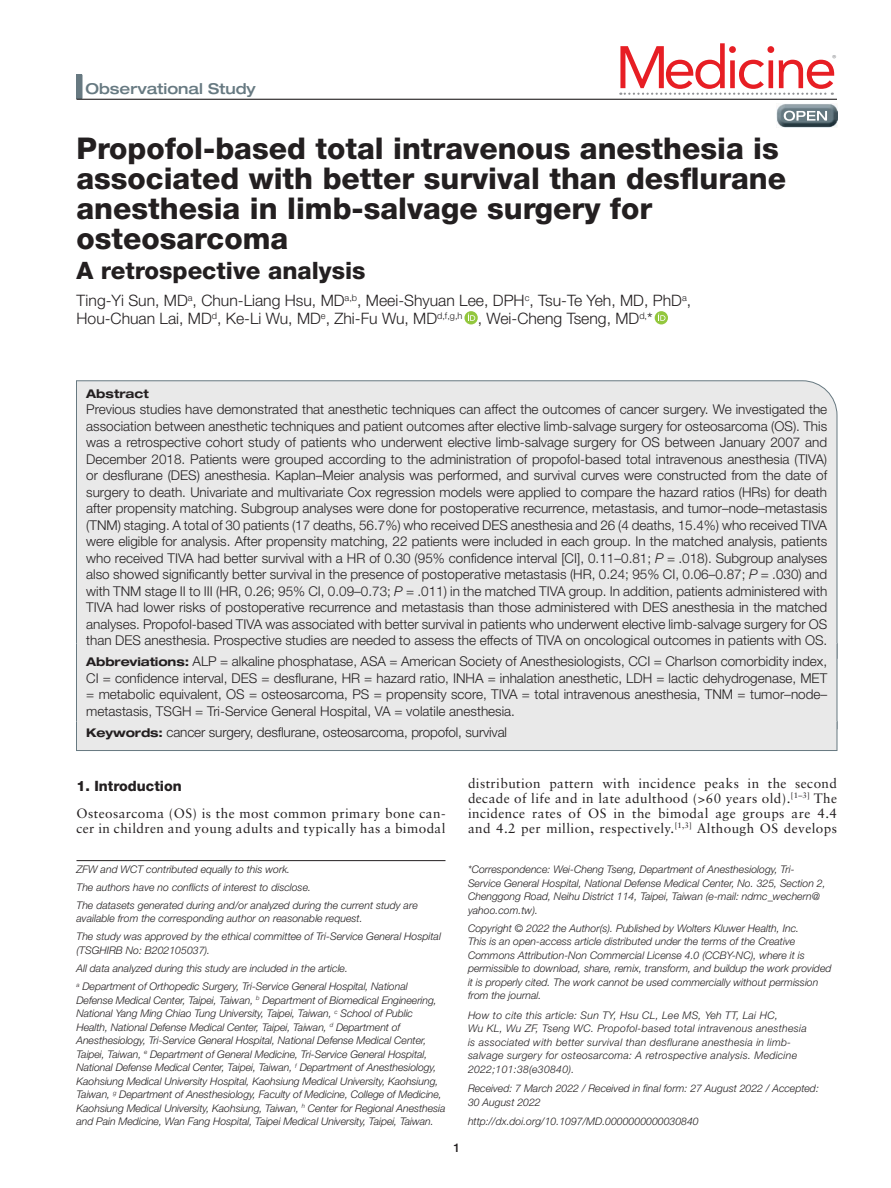
<style>
.page{position:relative;width:891px;height:1188px;background:#fff}
.page>*{position:absolute;margin:0;border:0;box-sizing:border-box;transform-origin:0 0}
.t1{font:59.4px "Avenir";letter-spacing:-.06em;color:#e71e24}
.t2{font:800 30px/30px "Helvetica Neue LT Std";color:#231f20}
.t3{font:800 24px "Helvetica Neue LT Std";color:#231f20}
.t4{font:300 15.75px/18px "Helvetica Neue LT Std";color:#231f20}
.t5{font:500 expanded 15px "Helvetica Neue LT Std";color:#667981}
.t6{font:800 14.25px "Helvetica Neue LT Std";color:#231f20}
.t7{font:300 13.5px/16.5px "Helvetica Neue LT Std";color:#231f20;text-align:justify}
.t8{font:13.5px/15px "Sabon LT Std";letter-spacing:.03em;color:#231f20}
.t9{font:700 expanded 12px "Helvetica Neue LT Std";color:#231f20}
.t10{font:500 12px "Helvetica Neue LT Std";color:#231f20}
.t11{font:italic 300 10.5px/13.5px "Helvetica Neue LT Std";color:#231f20}
.t12{font:italic 300 10.5px/13.5px "Helvetica Neue LT Std";letter-spacing:.025em;color:#231f20}
.t13{font:500 10.35px "Akzidenz Grotesk BE";color:#909295}
.s1{font-style:italic}
.s2{font-weight:700;font-stretch:expanded;font-size:12px}
</style>
<div class="page">
<div style="left:76px;top:74px;width:6px;height:25px;background:#677981"></div>
<hr style="left:76px;top:99px;width:761px;height:1px;background:#231f20">
<img style="left:776px;top:104px;width:61px;height:24px">
<svg style="left:784px;top:111px;width:43px;height:10px"></svg>
<svg style="left:620px;top:93px;width:213px;height:2px"></svg>
<div style="left:76px;top:380px;width:762px;height:279px;background:#e9e9e9"></div>
<div style="left:76px;top:643px;width:761px;height:87px;background:#e9e9e9"></div>
<div style="left:76px;top:721px;width:761px;height:30px;background:#e9e9e9"></div>
<div style="left:76px;top:721px;width:761px;height:30px;border:1px solid #677981"></div>
<svg style="left:464px;top:311px;width:14px;height:13px"></svg>
<svg style="left:468px;top:314px;width:7px;height:7px"></svg>
<svg style="left:655px;top:311px;width:13px;height:13px"></svg>
<svg style="left:658px;top:314px;width:7px;height:7px"></svg>
<hr style="left:76px;top:860px;width:370px;height:1px;background:#231f20">
<p class="t5" style="left:86px;top:80px;width:172px">Observational Study</p>
<h1 class="t1" style="left:615px;top:33px;width:223px">Medicine</h1>
<p class="t13" style="left:832px;top:52px;width:6px">®</p>
<h2 class="t2" style="left:76px;top:134px;width:711px">Propofol-based total intravenous anesthesia is associated with better survival than desflurane anesthesia in limb-salvage surgery for osteosarcoma</h2>
<h3 class="t3" style="left:76px;top:257px;width:290px">A retrospective analysis</h3>
<p class="t4" style="left:76px;top:291px;width:616px">Ting-Yi Sun, MD<sup>a</sup>, Chun-Liang Hsu, MD<sup>a,b</sup>, Meei-Shyuan Lee, DPH<sup>c</sup>, Tsu-Te Yeh, MD, PhD<sup>a</sup>,<br>Hou-Chuan Lai, MD<sup>d</sup>, Ke-Li Wu, MD<sup>e</sup>, Zhi-Fu Wu, MD<sup>d,f,g,h</sup> , Wei-Cheng Tseng, MD<sup>d,</sup>*</p>
<p class="t9" style="left:86px;top:386px;width:64px">Abstract</p>
<p class="t7" style="left:86px;top:401px;width:743px">Previous studies have demonstrated that anesthetic techniques can affect the outcomes of cancer surgery. We investigated the association between anesthetic techniques and patient outcomes after elective limb-salvage surgery for osteosarcoma (OS). This was a retrospective cohort study of patients who underwent elective limb-salvage surgery for OS between January 2007 and December 2018. Patients were grouped according to the administration of propofol-based total intravenous anesthesia (TIVA) or desflurane (DES) anesthesia. Kaplan–Meier analysis was performed, and survival curves were constructed from the date of surgery to death. Univariate and multivariate Cox regression models were applied to compare the hazard ratios (HRs) for death after propensity matching. Subgroup analyses were done for postoperative recurrence, metastasis, and tumor–node–metastasis (TNM) staging. A total of 30 patients (17 deaths, 56.7%) who received DES anesthesia and 26 (4 deaths, 15.4%) who received TIVA were eligible for analysis. After propensity matching, 22 patients were included in each group. In the matched analysis, patients who received TIVA had better survival with a HR of 0.30 (95% confidence interval [CI], 0.11–0.81; <span class="s1">P</span> = .018). Subgroup analyses also showed significantly better survival in the presence of postoperative metastasis (HR, 0.24; 95% CI, 0.06–0.87; <span class="s1">P</span> = .030) and with TNM stage II to III (HR, 0.26; 95% CI, 0.09–0.73; <span class="s1">P</span> = .011) in the matched TIVA group. In addition, patients administered with TIVA had lower risks of postoperative recurrence and metastasis than those administered with DES anesthesia in the matched analyses. Propofol-based TIVA was associated with better survival in patients who underwent elective limb-salvage surgery for OS than DES anesthesia. Prospective studies are needed to assess the effects of TIVA on oncological outcomes in patients with OS.</p>
<p class="t7" style="left:86px;top:653px;width:743px"><span class="s2">Abbreviations:</span> ALP = alkaline phosphatase, ASA = American Society of Anesthesiologists, CCI = Charlson comorbidity index, CI = confidence interval, DES = desflurane, HR = hazard ratio, INHA = inhalation anesthetic, LDH = lactic dehydrogenase, MET = metabolic equivalent, OS = osteosarcoma, PS = propensity score, TIVA = total intravenous anesthesia, TNM = tumor–node– metastasis, TSGH = Tri-Service General Hospital, VA = volatile anesthesia.</p>
<p class="t7" style="left:86px;top:724px;width:422px"><span class="s2">Keywords:</span> cancer surgery, desflurane, osteosarcoma, propofol, survival</p>
<p class="t6" style="left:76px;top:777px;width:107px">1. Introduction</p>
<p class="t8" style="left:76px;top:806px;width:371px">Osteosarcoma (OS) is the most common primary bone can&shy;cer in children and young adults and typically has a bimodal</p>
<p class="t8" style="left:468px;top:776px;width:371px;text-align:justify">distribution pattern with incidence peaks in the second decade of life and in late adulthood (&gt;60 years old).<sup>[1–3]</sup> The incidence rates of OS in the bimodal age groups are 4.4 and 4.2 per million, respectively.<sup>[1,3]</sup> Although OS develops</p>
<p class="t11" style="left:76px;top:860px;width:343px;line-height:18px">ZFW and WCT contributed equally to this work.<br>The authors have no conflicts of interest to disclose.<br>The datasets generated during and/or analyzed during the current study are</p>
<p class="t11" style="left:76px;top:910px;width:366px;line-height:18px">available from the corresponding author on reasonable request.<br>The study was approved by the ethical committee of Tri-Service General Hospital</p>
<p class="t11" style="left:76px;top:941px;width:333px;line-height:18px">(TSGHIRB No: B202105037).<br>All data analyzed during this study are included in the article.<br><sup>a</sup> Department of Orthopedic Surgery, Tri-Service General Hospital, National</p>
<p class="t11" style="left:76px;top:993px;width:371px">Defense Medical Center, Taipei, Taiwan, <sup>b</sup> Department of Biomedical Engineering, National Yang Ming Chiao Tung University, Taipei, Taiwan, <sup>c</sup> School of Public Health, National Defense Medical Center, Taipei, Taiwan, <sup>d</sup> Department of Anesthesiology, Tri-Service General Hospital, National Defense Medical Center, Taipei, Taiwan, <sup>e</sup> Department of General Medicine, Tri-Service General Hospital, National Defense Medical Center, Taipei, Taiwan, <sup>f</sup> Department of Anesthesiology, Kaohsiung Medical University Hospital, Kaohsiung Medical University, Kaohsiung, Taiwan, <sup>g</sup> Department of Anesthesiology, Faculty of Medicine, College of Medicine, Kaohsiung Medical University, Kaohsiung, Taiwan, <sup>h</sup> Center for Regional Anesthesia and Pain Medicine, Wan Fang Hospital, Taipei Medical University, Taipei, Taiwan.</p>
<p class="t10" style="left:453px;top:1140px;width:8px">1</p>
<p class="t11" style="left:468px;top:862px;width:359px">*Correspondence: Wei-Cheng Tseng, Department of Anesthesiology, Tri-Service General Hospital, National Defense Medical Center, No. 325, Section 2, Chenggong Road, Neihu District 114, Taipei, Taiwan (e-mail: ndmc_wechern@ yahoo.com.tw).</p>
<p class="t11" style="left:468px;top:921px;width:365px">Copyright © 2022 the Author(s). Published by Wolters Kluwer Health, Inc.<br>This is an open-access article distributed under the terms of the Creative Commons Attribution-Non Commercial License 4.0 (CCBY-NC), where it is permissible to download, share, remix, transform, and buildup the work provided it is properly cited. The work cannot be used commercially without permission from the journal.</p>
<p class="t12" style="left:468px;top:1008px;width:340px">How to cite this article: Sun TY, Hsu CL, Lee MS, Yeh TT, Lai HC,<br>Wu KL, Wu ZF, Tseng WC. Propofol-based total intravenous anesthesia is associated with better survival than desflurane anesthesia in limb&shy;salvage surgery for osteosarcoma: A retrospective analysis. Medicine 2022;101:38(e30840).</p>
<p class="t11" style="left:468px;top:1081px;width:352px">Received: 7 March 2022 / Received in final form: 27 August 2022 / Accepted:<br>30 August 2022</p>
<p class="t11" style="left:468px;top:1114px;width:232px">http://dx.doi.org/10.1097/MD.0000000000030840</p>
</div>
